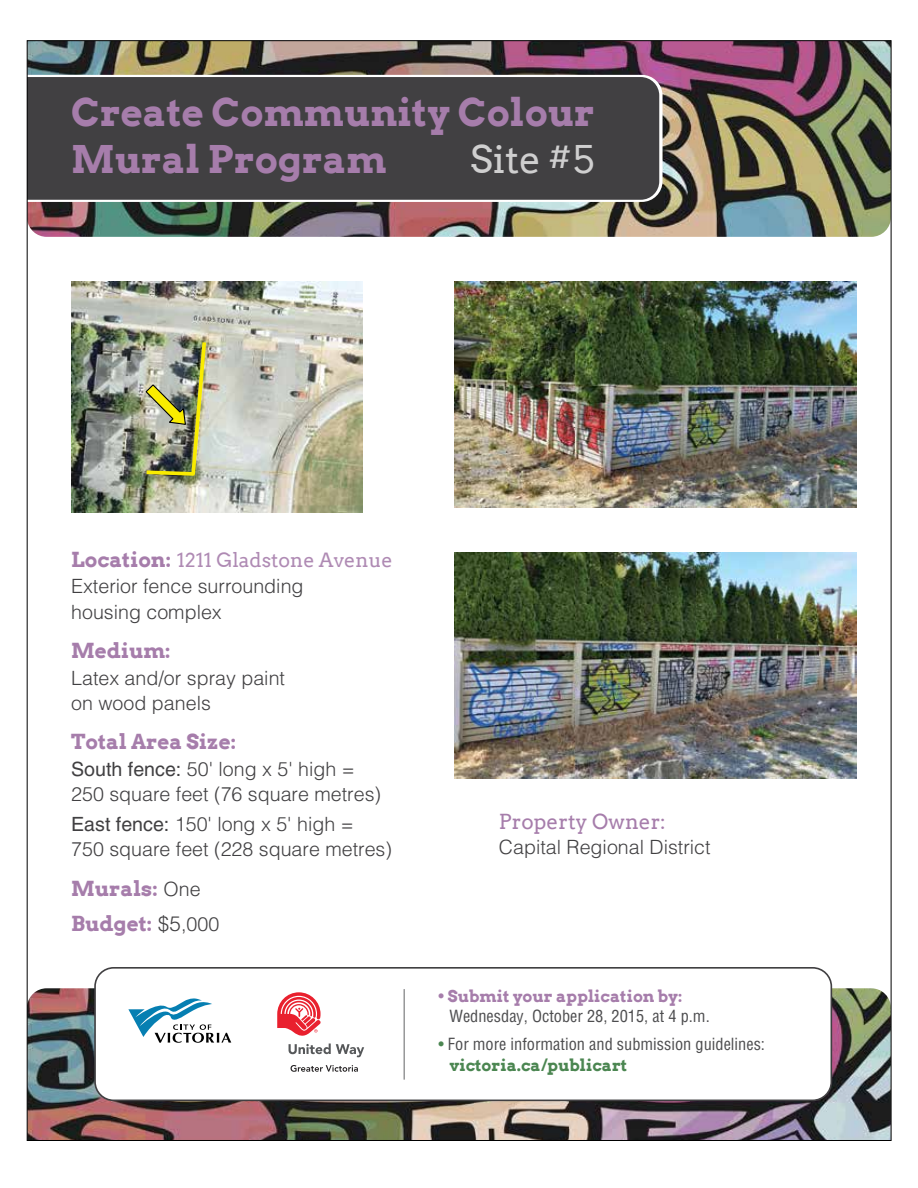
<style>
.page{position:relative;width:918px;height:1188px;background:#fff}
.page>*{position:absolute;margin:0;border:0;box-sizing:border-box;transform-origin:0 0}
.t1{font:700 38.25px/47px "Arvo";color:#a67dab}
.t2{font:38.25px "Arvo";color:rgb(255 255 255/.75)}
.t3{font:700 20.7px/35px "Arvo";color:#a67dab}
.t4{font:20.7px "Arvo";color:#a67dab}
.t5{font:300 19.65px/25px "Helvetica LT Std";color:#414042}
.t6{font:19.65px "Arvo";color:rgb(166 125 171/.9)}
.t7{font:condensed 16.35px "Helvetica LT Std";color:#4d4d4f}
.t8{font:700 16.35px "Arvo";color:#a67dab}
.t9{font:700 16.35px "Arvo";color:#4b8651}
.s1{font-size:30.6px}
.s2{font-weight:700;font-size:20.7px;color:#a67dab}
.s3{font-weight:400}
.s4{font-family:"Helvetica LT Std";font-weight:300;font-size:19.65px;color:#414042}
.s5{font-family:"Helvetica LT Std";font-weight:300;color:#414042}
.s6{font-family:"Helvetica LT Std";font-weight:400;font-stretch:condensed}
.s7{color:#4b8651}
</style>
<div class="page">
<img style="left:29px;top:42px;width:860px;height:195px">
<img style="left:29px;top:988px;width:860px;height:151px">
<div style="left:95px;top:968px;width:736px;height:132px;background:#fff;border-radius:19px"></div>
<div style="left:94px;top:967px;width:738px;height:134px;border:2px solid #414042;border-radius:19px"></div>
<svg style="left:128px;top:998px;width:103px;height:45px"></svg>
<svg style="left:289px;top:1044px;width:75px;height:13px"></svg>
<svg style="left:291px;top:1065px;width:67px;height:7px"></svg>
<svg style="left:277px;top:992px;width:44px;height:44px"></svg>
<hr style="left:404px;top:989px;width:1px;height:91px;background:#636466">
<img style="left:454px;top:281px;width:403px;height:226px">
<img style="left:454px;top:553px;width:403px;height:226px">
<img style="left:71px;top:281px;width:292px;height:232px">
<img style="left:143px;top:339px;width:65px;height:139px">
<svg style="left:29px;top:75px;width:634px;height:127px"></svg>
<div style="left:29px;top:77px;width:630px;height:123px;background:#414042"></div>
<h1 class="t1" style="left:71px;top:89px;width:525px">Create Community Colour<br>Mural Program</h1>
<h1 class="t2" style="left:470px;top:137px;width:126px">Site <span class="s1">#</span>5</h1>
<p class="t6" style="left:71px;top:548px;width:323px"><span class="s2">Location:</span> 1211 Gladstone Avenue</p>
<p class="t5" style="left:71px;top:574px;width:234px">Exterior fence surrounding housing complex</p>
<p class="t3" style="left:71px;top:633px;width:101px">Medium:</p>
<p class="t5" style="left:71px;top:665px;width:215px">Latex and/or spray paint on wood panels</p>
<p class="t3" style="left:71px;top:724px;width:167px">Total Area Size:</p>
<p class="t5" style="left:71px;top:756px;width:311px"><span class="s3">South fence:</span> 50' long x 5' high =<br>250 square feet (76 square metres)</p>
<p class="t5" style="left:71px;top:812px;width:322px"><span class="s3">East fence:</span> 150' long x 5' high =<br>750 square feet (228 square metres)</p>
<p class="t3" style="left:71px;top:871px;width:150px">Murals: <span class="s4">One<br></span>Budget: <span class="s5">$5</span><span class="s4">,000</span></p>
<p class="t4" style="left:499px;top:810px;width:168px">Property Owner:</p>
<p class="t5" style="left:499px;top:834px;width:213px">Capital Regional District</p>
<p class="t8" style="left:438px;top:986px;width:246px"><span class="s6">•</span> Submit your application by:</p>
<p class="t7" style="left:449px;top:1006px;width:262px">Wednesday, October 28, 2015, at 4 p.m.</p>
<p class="t7" style="left:438px;top:1034px;width:328px"><span class="s7">•</span> For more information and submission guidelines:</p>
<p class="t9" style="left:449px;top:1056px;width:179px">victoria.ca/publicart</p>
</div>
